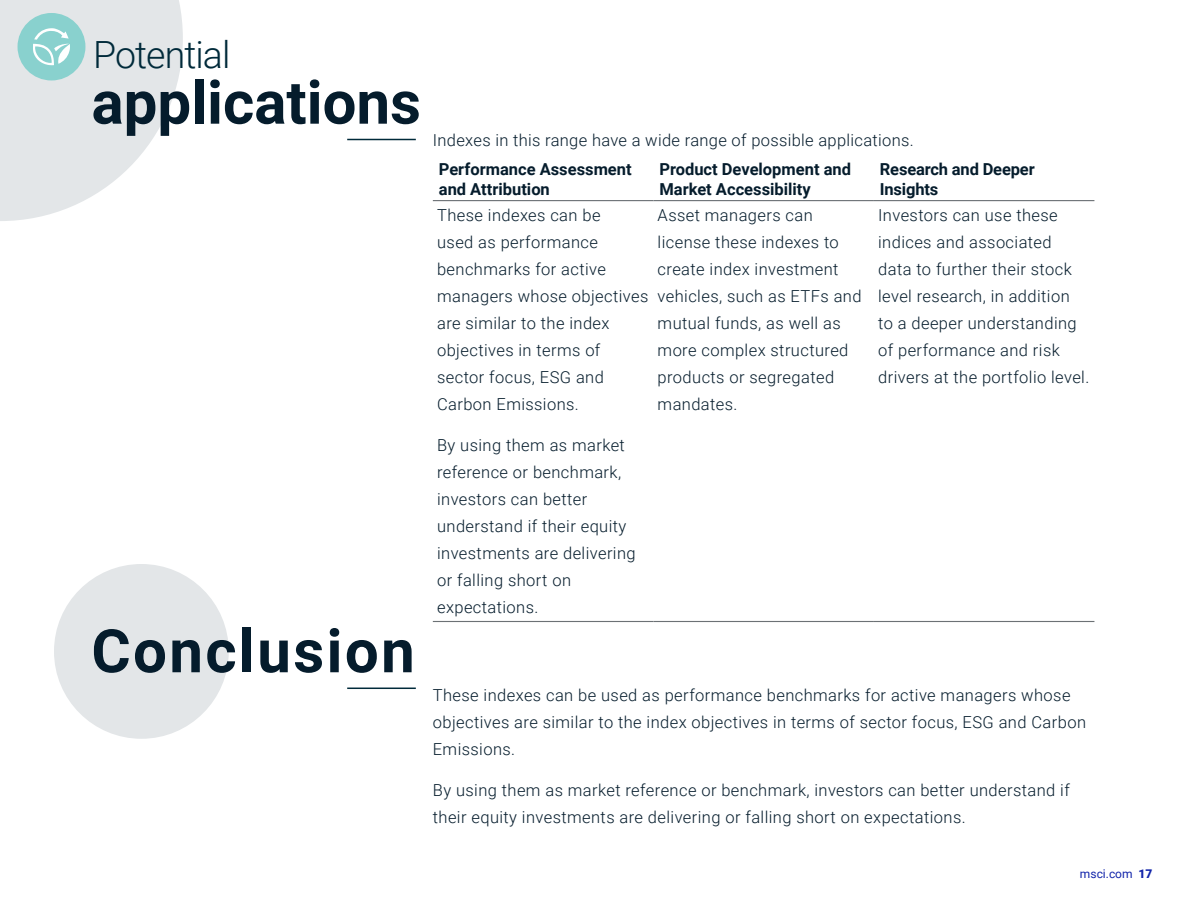
<style>
.page{position:relative;width:1188px;height:918px;background:#fff}
.page>*{position:absolute;margin:0;border:0;box-sizing:border-box;transform-origin:0 0}
.t1{font:700 60px "Roboto";color:#051c2c}
.t2{font:700 60px "Roboto";letter-spacing:.04em;color:#051c2c}
.t3{font:300 37.5px "Roboto";letter-spacing:-.025em;color:#002a3a}
.t4{font:300 16.5px/27px "Roboto";letter-spacing:.025em;color:#051c2c}
.t5{font:700 16.5px/19.8px "Roboto";color:#051c2c}
.t6{font:12px "Roboto";color:#1225aa}
.s1{font-weight:900}
</style>
<div class="page">
<div style="left:54px;top:564px;width:175px;height:175px;background:#e3e6e8;border-radius:50%"></div>
<hr style="left:347px;top:139px;width:69px;height:1px;background:#002a3a">
<hr style="left:347px;top:688px;width:69px;height:1px;background:#002a3a">
<hr style="left:433px;top:200px;width:220px;height:1px;background:#6c7175">
<hr style="left:653px;top:200px;width:221px;height:1px;background:#6c7175">
<hr style="left:874px;top:200px;width:220px;height:1px;background:#6c7175">
<hr style="left:433px;top:621px;width:220px;height:1px;background:#6c7175">
<hr style="left:653px;top:621px;width:221px;height:1px;background:#6c7175">
<hr style="left:874px;top:621px;width:220px;height:1px;background:#6c7175">
<svg style="left:0;top:0;width:183px;height:221px"></svg>
<h2 class="t3" style="left:93px;top:28px;width:139px">Potential</h2>
<h1 class="t1" style="left:91px;top:60px;width:331px">applications</h1>
<h1 class="t2" style="left:91px;top:609px;width:325px">Conclusion</h1>
<p class="t4" style="left:433px;top:126px;width:483px">Indexes in this range have a wide range of possible applications.</p>
<p class="t5" style="left:439px;top:158px;width:194px">Performance Assessment and Attribution</p>
<p class="t5" style="left:659px;top:158px;width:193px">Product Development and<br>Market Accessibility</p>
<p class="t5" style="left:880px;top:158px;width:156px">Research and Deeper<br>Insights</p>
<p class="t4" style="left:437px;top:202px;width:213px">These indexes can be<br>used as performance benchmarks for active managers whose objectives are similar to the index objectives in terms of sector focus, ESG and<br>Carbon Emissions.</p>
<p class="t4" style="left:437px;top:431px;width:200px">By using them as market reference or benchmark, investors can better understand if their equity investments are delivering or falling short on expectations.</p>
<p class="t4" style="left:658px;top:201px;width:205px">Asset managers can license these indexes to create index investment vehicles, such as ETFs and mutual funds, as well as more complex structured products or segregated mandates.</p>
<p class="t4" style="left:878px;top:201px;width:213px">Investors can use these indices and associated<br>data to further their stock level research, in addition<br>to a deeper understanding of performance and risk drivers at the portfolio level.</p>
<p class="t4" style="left:433px;top:681px;width:655px">These indexes can be used as performance benchmarks for active managers whose objectives are similar to the index objectives in terms of sector focus, ESG and Carbon<br>Emissions.</p>
<p class="t4" style="left:433px;top:776px;width:639px">By using them as market reference or benchmark, investors can better understand if their equity investments are delivering or falling short on expectations.</p>
<p class="t6" style="left:1080px;top:865px;width:74px">msci.com <span class="s1">17</span></p>
</div>
